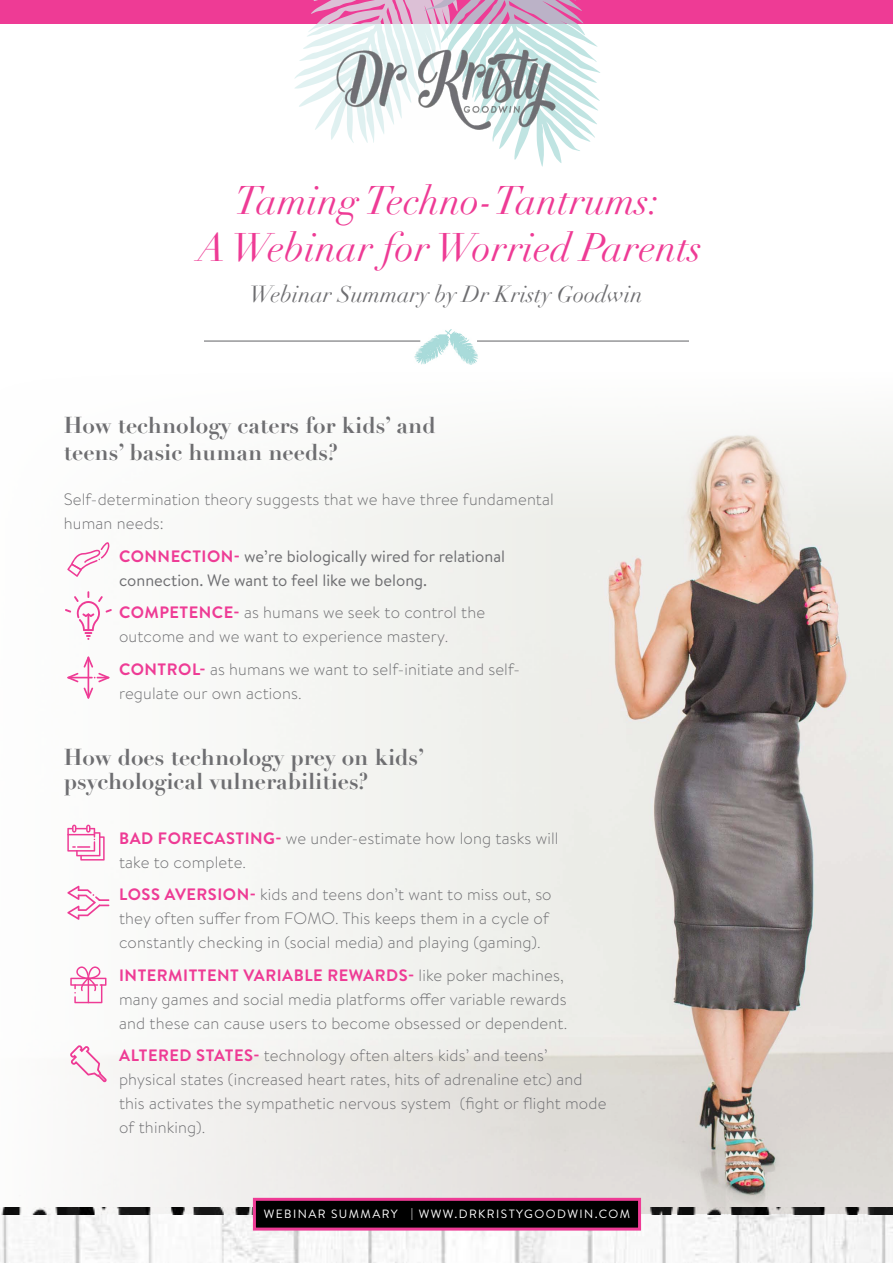
<style>
.page{position:relative;width:893px;height:1263px;background:#fff}
.page>*{position:absolute;margin:0;border:0;box-sizing:border-box;transform-origin:0 0}
.t1{font:italic 39px/46.8px "Didot";color:#ee3b95;text-align:center}
.t2{font:italic 22.65px "Didot";color:#6e6e71}
.t3{font:700 22.5px/27px "Didot";color:#6e6e71}
.t4{font:300 16.5px/24px "Brandon Text";letter-spacing:.01em;color:#6e6e71}
.t5{font:16.5px/24px "Brandon Text";color:#6e6e71}
.t6{font:12px "Brandon Text";letter-spacing:.12em;color:#fff}
.s1{font-weight:700;color:#ee3b95}
</style>
<div class="page">
<div style="left:0;top:0;width:893px;height:23px;background:#ee3b95"></div>
<svg style="left:294px;top:0;width:307px;height:167px"></svg>
<img style="left:0;top:432px;width:893px;height:831px">
<img style="left:0;top:1208px;width:893px;height:6px">
<img style="left:336px;top:49px;width:220px;height:81px">
<div style="left:254px;top:1199px;width:385px;height:30px;background:#000"></div>
<div style="left:253px;top:1198px;width:388px;height:32px;border:3px solid #ee3b95"></div>
<img style="left:205px;top:329px;width:483px;height:36px">
<svg style="left:67px;top:542px;width:43px;height:35px"></svg>
<svg style="left:65px;top:591px;width:47px;height:49px"></svg>
<svg style="left:67px;top:657px;width:42px;height:42px"></svg>
<svg style="left:67px;top:886px;width:42px;height:34px"></svg>
<svg style="left:70px;top:966px;width:36px;height:37px"></svg>
<svg style="left:69px;top:1044px;width:39px;height:40px"></svg>
<svg style="left:67px;top:825px;width:38px;height:35px"></svg>
<h1 class="t1" style="left:197px;top:177px;width:506px">Taming Techno-Tantrums:<br>A Webinar for Worried Parents</h1>
<h2 class="t2" style="left:250px;top:280px;width:394px">Webinar Summary by Dr Kristy Goodwin</h2>
<h3 class="t3" style="left:64px;top:412px;width:373px">How technology caters for kids’ and teens’ basic human needs?</h3>
<p class="t4" style="left:64px;top:487px;width:492px">Self-determination theory suggests that we have three fundamental human needs:</p>
<p class="t5" style="left:119px;top:543px;width:388px"><span class="s1">CONNECTION-</span> we’re biologically wired for relational connection. We want to feel like we belong.</p>
<p class="t4" style="left:119px;top:600px;width:368px"><span class="s1">COMPETENCE-</span> as humans we seek to control the outcome and we want to experience mastery.</p>
<p class="t4" style="left:119px;top:656px;width:402px"><span class="s1">CONTROL-</span> as humans we want to self-initiate and self&shy;regulate our own actions.</p>
<h3 class="t3" style="left:64px;top:745px;width:362px;line-height:24px">How does technology prey on kids’ psychological vulnerabilities?</h3>
<p class="t4" style="left:119px;top:825px;width:441px"><span class="s1">BAD FORECASTING-</span> we under-estimate how long tasks will take to complete.</p>
<p class="t4" style="left:119px;top:882px;width:434px"><span class="s1">LOSS AVERSION-</span> kids and teens don’t want to miss out, so they often suffer from FOMO. This keeps them in a cycle of constantly checking in (social media) and playing (gaming).</p>
<p class="t4" style="left:119px;top:962px;width:450px"><span class="s1">INTERMITTENT VARIABLE REWARDS-</span> like poker machines, many games and social media platforms offer variable rewards and these can cause users to become obsessed or dependent.</p>
<p class="t4" style="left:119px;top:1043px;width:489px"><span class="s1">ALTERED STATES-</span> technology often alters kids’ and teens’ physical states (increased heart rates, hits of adrenaline etc) and this activates the sympathetic nervous system (fight or flight mode of thinking).</p>
<p class="t6" style="left:264px;top:1206px;width:368px">WEBINAR SUMMARY | WWW.DRKRISTYGOODWIN.COM</p>
</div>
